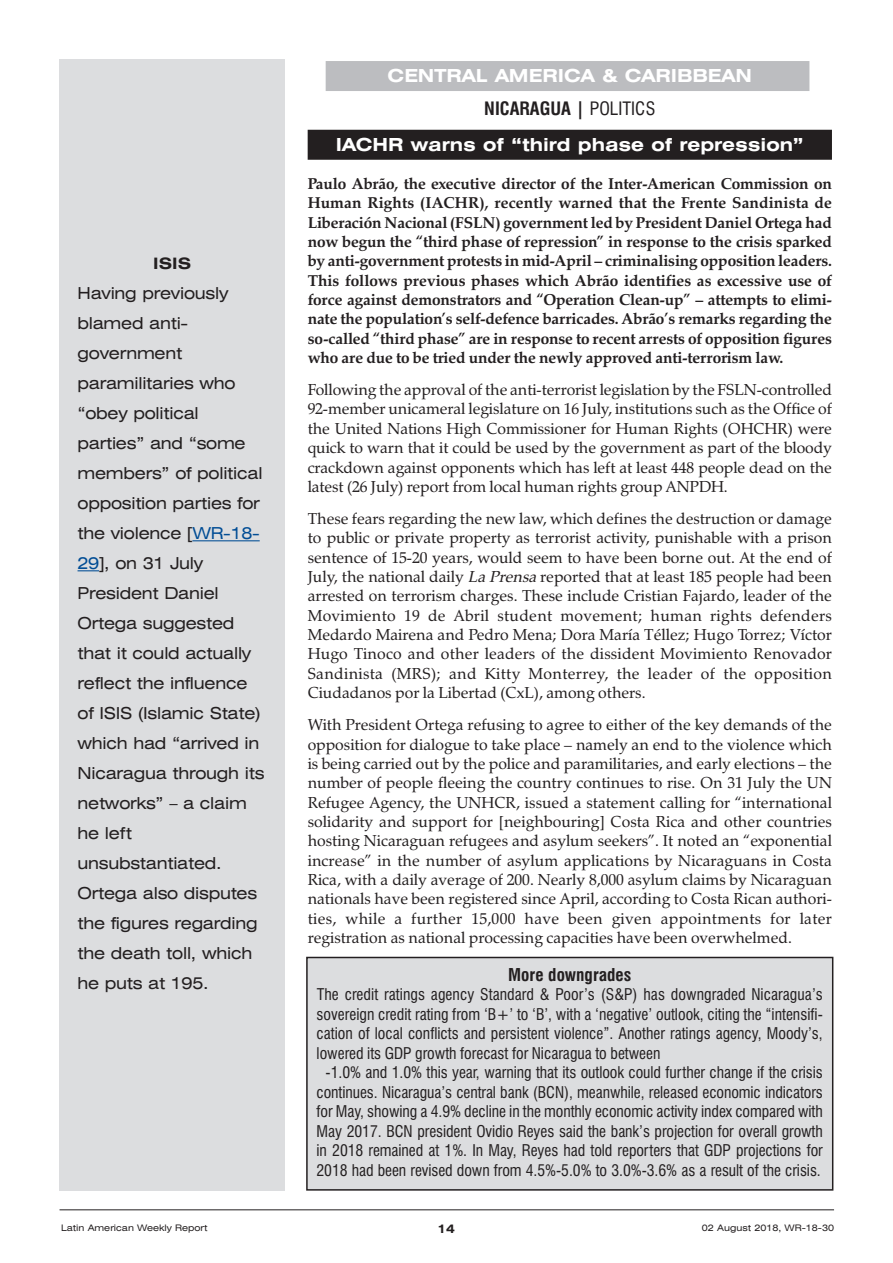
<style>
.page{position:relative;width:893px;height:1263px;background:#fff}
.page>*{position:absolute;margin:0;border:0;box-sizing:border-box;transform-origin:0 0}
.t1{font:700 expanded 18px/32.8px "Swiss 721 BT";color:#fff;text-align:center}
.t2{font:700 condensed 17.25px "Swiss 721 BT";color:#231f20}
.t3{font:expanded 16.5px/30px "Swiss 721 BT";letter-spacing:-.015em;color:#231f20}
.t4{font:15.75px/19.4px "Zapf Calligraphic 801 BT";color:#231f20;text-align:justify}
.t5{font:condensed 15.75px "Swiss 721 BT";letter-spacing:-.005em;color:#231f20}
.t6{font:700 15.75px/19.4px "Zapf Calligraphic 801 BT";letter-spacing:-.01em;color:#231f20;text-align:justify}
.t7{font:700 expanded 15.75px "Swiss 721 BT";color:#231f20}
.t8{font:700 expanded 12px "Swiss 721 BT";color:#231f20}
.t9{font:expanded 9px "Swiss 721 BT";color:#231f20}
.s1{color:#014d95}
.s2{font-stretch:condensed;color:#231f20}
.s3{font-weight:400;font-stretch:condensed;color:#231f20}
.s4{font-style:italic}
</style>
<div class="page">
<div style="left:326px;top:61px;width:483px;height:30px;background:#bcbdc0"></div>
<div style="left:308px;top:130px;width:524px;height:30px;background:#231f20"></div>
<div style="left:60px;top:60px;width:225px;height:1131px;background:#dcdddf"></div>
<hr style="left:192px;top:540px;width:68px;height:1px;background:#014d95">
<svg style="left:78px;top:570px;width:21px;height:1px"></svg>
<hr style="left:60px;top:1209px;width:774px;height:1px;background:#231f20">
<div style="left:307px;top:957px;width:526px;height:233px;background:#dcdddf"></div>
<div style="left:306px;top:957px;width:527px;height:233px;border:2px solid #231f20"></div>
<p class="t7" style="left:153px;top:254px;width:39px">ISIS</p>
<p class="t3" style="left:78px;top:278px;width:188px">Having previously blamed anti&shy;government paramilitaries who “obey political parties” and “some members” of political opposition parties for the violence [<span class="s1">WR-18-<br>29</span>], on 31 July<br>President Daniel<br>Ortega suggested that it could actually reflect the influence of ISIS (Islamic State) which had “arrived in<br>Nicaragua through its networks” – a claim he left unsubstantiated.<br>Ortega also disputes the figures regarding the death toll, which he puts at 195.</p>
<p class="t9" style="left:61px;top:1223px;width:148px">Latin American Weekly Report</p>
<p class="t1" style="left:388px;top:59px;width:366px">CENTRAL AMERICA &amp; CARIBBEAN<br><span class="s2">NICARAGUA |</span> <span class="s3">POLITICS</span></p>
<p class="t1" style="left:336px;top:128px;width:469px">IACHR warns of “third phase of repression”</p>
<p class="t6" style="left:308px;top:174px;width:526px">Paulo Abrão, the executive director of the Inter-American Commission on Human Rights (IACHR), recently warned that the Frente Sandinista de Liberación Nacional (FSLN) government led by President Daniel Ortega had now begun the “third phase of repression” in response to the crisis sparked by anti-government protests in mid-April – criminalising opposition leaders.<br>This follows previous phases which Abrão identifies as excessive use of force against demonstrators and “Operation Clean-up” – attempts to elimi&shy;nate the population’s self-defence barricades. Abrão’s remarks regarding the so-called “third phase” are in response to recent arrests of opposition figures who are due to be tried under the newly approved anti-terrorism law.</p>
<p class="t4" style="left:308px;top:380px;width:526px">Following the approval of the anti-terrorist legislation by the FSLN-controlled 92-member unicameral legislature on 16 July, institutions such as the Office of the United Nations High Commissioner for Human Rights (OHCHR) were quick to warn that it could be used by the government as part of the bloody crackdown against opponents which has left at least 448 people dead on the latest (26 July) report from local human rights group ANPDH.</p>
<p class="t4" style="left:308px;top:509px;width:526px">These fears regarding the new law, which defines the destruction or damage to public or private property as terrorist activity, punishable with a prison sentence of 15-20 years, would seem to have been borne out. At the end of July, the national daily <span class="s4">LaPrensa</span>reported that at least 185 people had been arrested on terrorism charges. These include Cristian Fajardo, leader of the Movimiento 19 de Abril student movement; human rights defenders Medardo Mairena and Pedro Mena; Dora María Téllez; Hugo Torrez; Víctor Hugo Tinoco and other leaders of the dissident Movimiento Renovador Sandinista (MRS); and Kitty Monterrey, the leader of the opposition Ciudadanos por la Libertad (CxL), among others.</p>
<p class="t4" style="left:308px;top:715px;width:526px">With President Ortega refusing to agree to either of the key demands of the opposition for dialogue to take place – namely an end to the violence which is being carried out by the police and paramilitaries, and early elections – the number of people fleeing the country continues to rise. On 31 July the UN Refugee Agency, the UNHCR, issued a statement calling for “international solidarity and support for [neighbouring] Costa Rica and other countries hosting Nicaraguan refugees and asylum seekers”. It noted an “exponential increase” in the number of asylum applications by Nicaraguans in Costa Rica, with a daily average of 200. Nearly 8,000 asylum claims by Nicaraguan nationals have been registered since April, according to Costa Rican authori&shy;ties, while a further 15,000 have been given appointments for later registration as national processing capacities have been overwhelmed.</p>
<p class="t2" style="left:508px;top:965px;width:125px">More downgrades</p>
<p class="t5" style="left:317px;top:986px;width:508px">The credit ratings agency Standard &amp; Poor’s (S&amp;P) has downgraded Nicaragua’s</p>
<p class="t5" style="left:317px;top:1005px;width:508px">sovereign credit rating from ‘B+’ to ‘B’, with a ‘negative’ outlook, citing the “intensifi-</p>
<p class="t5" style="left:317px;top:1025px;width:508px">cation of local conflicts and persistent violence”. Another ratings agency, Moody’s,</p>
<p class="t5" style="left:317px;top:1044px;width:345px">lowered its GDP growth forecast for Nicaragua to between</p>
<p class="t5" style="left:326px;top:1064px;width:499px">-1.0% and 1.0% this year, warning that its outlook could further change if the crisis</p>
<p class="t5" style="left:317px;top:1083px;width:508px">continues. Nicaragua’s central bank (BCN), meanwhile, released economic indicators</p>
<p class="t5" style="left:317px;top:1103px;width:508px">for May, showing a 4.9% decline in the monthly economic activity index compared with</p>
<p class="t5" style="left:317px;top:1122px;width:508px">May 2017. BCN president Ovidio Reyes said the bank’s projection for overall growth</p>
<p class="t5" style="left:317px;top:1142px;width:508px">in 2018 remained at 1%. In May, Reyes had told reporters that GDP projections for</p>
<p class="t5" style="left:317px;top:1161px;width:506px">2018 had been revised down from 4.5%-5.0% to 3.0%-3.6% as a result of the crisis.</p>
<p class="t8" style="left:437px;top:1221px;width:19px">14</p>
<p class="t9" style="left:702px;top:1223px;width:134px">02 August 2018, WR-18-30</p>
</div>
